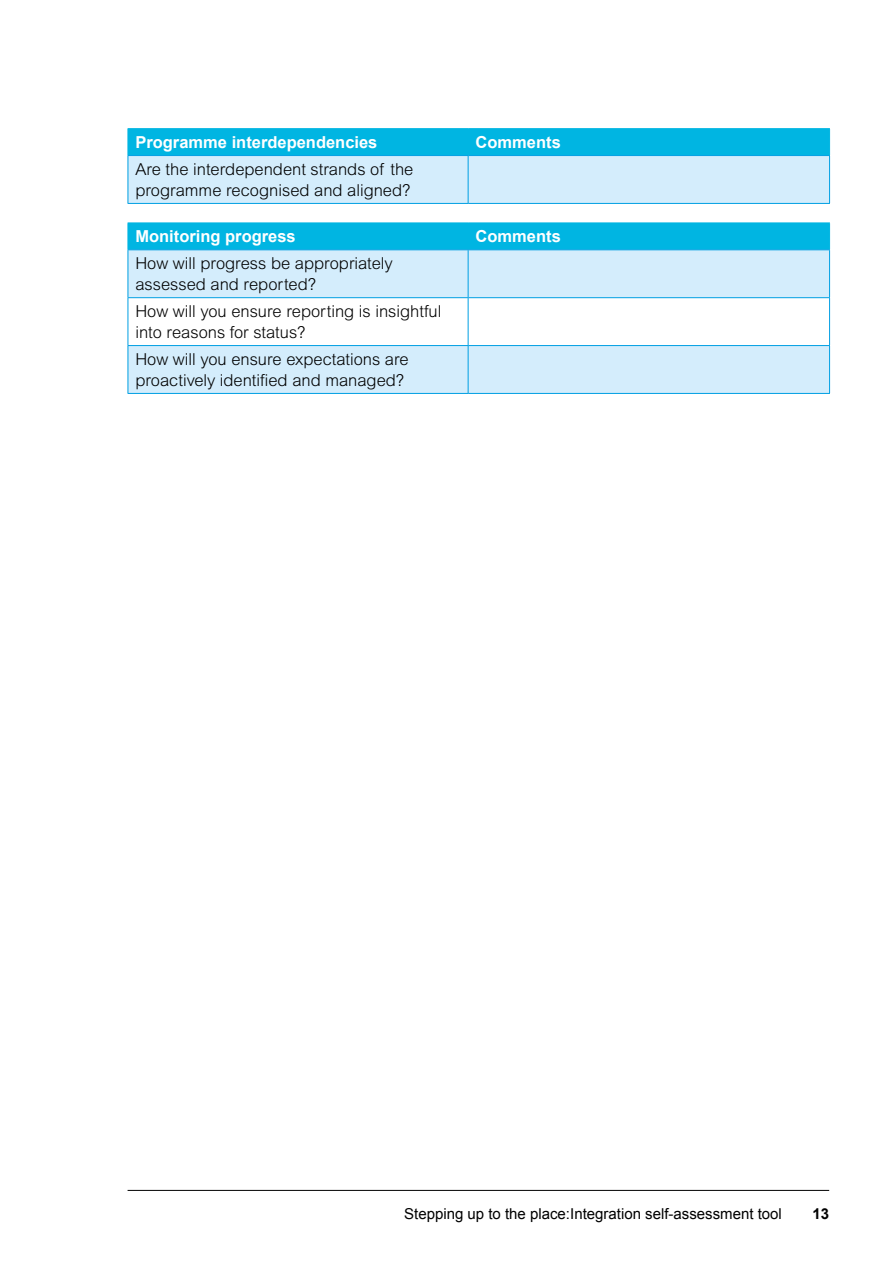
<style>
.page{position:relative;width:893px;height:1263px;background:#fff}
.page>*{position:absolute;margin:0;border:0;box-sizing:border-box;transform-origin:0 0}
.t1{font:300 16.5px/21px "Arial MT Std";color:#000}
.t2{font:700 16.5px "Arial";color:#fff}
.t3{font:15px "Arial";color:#000}
.t4{font:700 15px "Arial";color:#000}
</style>
<div class="page">
<hr style="left:128px;top:1190px;width:701px;height:1px;background:#000">
<hr style="left:128px;top:128px;width:340px;height:1px;background:#00b5e2">
<hr style="left:468px;top:128px;width:362px;height:1px;background:#00b5e2">
<svg style="left:128px;top:129px;width:702px;height:74px;background:#87d8f2"></svg>
<hr style="left:128px;top:156px;width:1px;height:47px;background:#009fe3">
<hr style="left:128px;top:155px;width:340px;height:1px;background:#009fe3">
<hr style="left:128px;top:203px;width:340px;height:1px;background:#009fe3">
<hr style="left:468px;top:156px;width:1px;height:47px;background:#009fe3">
<hr style="left:468px;top:155px;width:362px;height:1px;background:#009fe3">
<hr style="left:829px;top:156px;width:1px;height:47px;background:#009fe3">
<hr style="left:468px;top:203px;width:362px;height:1px;background:#009fe3">
<svg style="left:129px;top:250px;width:700px;height:143px;fill:#d4edfc"></svg>
<div style="left:128px;top:223px;width:702px;height:26px;background:#00b5e2"></div>
<hr style="left:128px;top:250px;width:1px;height:47px;background:#009fe3">
<hr style="left:128px;top:249px;width:340px;height:1px;background:#009fe3">
<hr style="left:468px;top:250px;width:1px;height:47px;background:#009fe3">
<hr style="left:468px;top:249px;width:362px;height:1px;background:#009fe3">
<hr style="left:829px;top:250px;width:1px;height:47px;background:#009fe3">
<hr style="left:128px;top:298px;width:1px;height:47px;background:#009fe3">
<hr style="left:128px;top:297px;width:340px;height:1px;background:#009fe3">
<hr style="left:468px;top:298px;width:1px;height:47px;background:#009fe3">
<hr style="left:468px;top:297px;width:362px;height:1px;background:#009fe3">
<hr style="left:829px;top:298px;width:1px;height:47px;background:#009fe3">
<hr style="left:128px;top:346px;width:1px;height:47px;background:#009fe3">
<hr style="left:128px;top:345px;width:340px;height:1px;background:#009fe3">
<hr style="left:128px;top:393px;width:340px;height:1px;background:#009fe3">
<hr style="left:468px;top:346px;width:1px;height:47px;background:#009fe3">
<hr style="left:468px;top:345px;width:362px;height:1px;background:#009fe3">
<hr style="left:829px;top:346px;width:1px;height:47px;background:#009fe3">
<hr style="left:468px;top:393px;width:362px;height:1px;background:#009fe3">
<p class="t2" style="left:135px;top:131px;width:244px">Programme interdependencies</p>
<p class="t2" style="left:476px;top:131px;width:87px">Comments</p>
<p class="t1" style="left:135px;top:159px;width:279px">Are the interdependent strands of the programme recognised and aligned?</p>
<p class="t2" style="left:135px;top:226px;width:162px">Monitoring progress</p>
<p class="t2" style="left:476px;top:226px;width:87px">Comments</p>
<p class="t1" style="left:135px;top:253px;width:259px">How will progress be appropriately assessed and reported?</p>
<p class="t1" style="left:135px;top:301px;width:308px">How will you ensure reporting is insightful into reasons for status?</p>
<p class="t1" style="left:135px;top:349px;width:275px">How will you ensure expectations are proactively identified and managed?</p>
<p class="t3" style="left:404px;top:1203px;width:379px">Stepping up to the place:Integration self-assessment tool</p>
<p class="t4" style="left:812px;top:1203px;width:18px">13</p>
</div>
